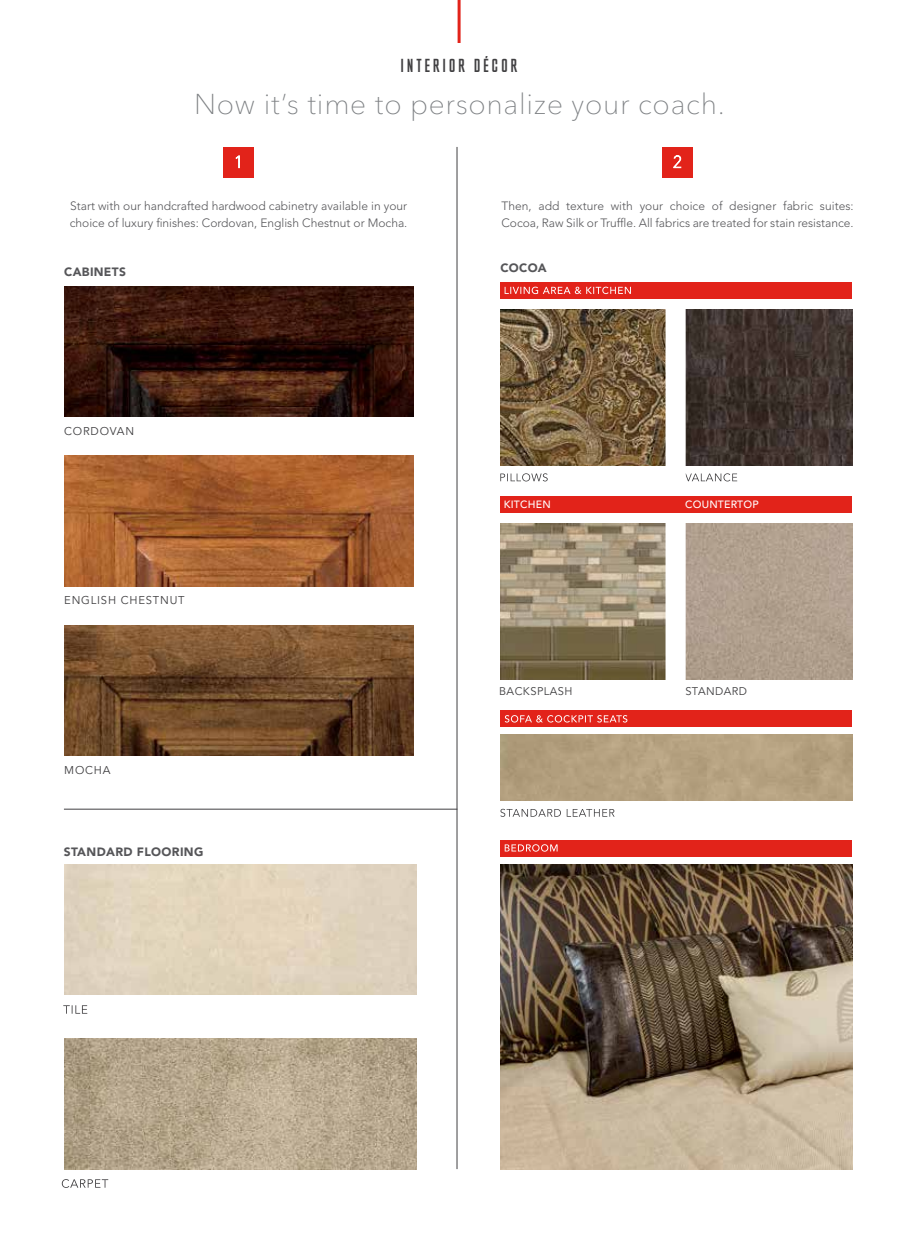
<style>
.page{position:relative;width:918px;height:1242px;background:#fff}
.page>*{position:absolute;margin:0;border:0;box-sizing:border-box;transform-origin:0 0}
.t1{font:100 28.5px "Avenir Next LT Pro";letter-spacing:.025em;color:#7d8083}
.t2{font:18px "M Fred";letter-spacing:.15em;color:#414042}
.t3{font:300 12px/16.5px "Avenir LT Std";color:#565659}
.t4{font:900 12px "Avenir LT Std";letter-spacing:.03em;color:#565659}
.t5{font:11.25px "Avenir LT Std";letter-spacing:.07em;color:#414042}
.t6{font:11.1px "Avenir LT Std";letter-spacing:.04em;color:#414042}
.t7{font:500 10.5px "Avenir LT Std";letter-spacing:.02em;color:#fff}
</style>
<div class="page">
<img style="left:64px;top:1039px;width:352px;height:130px">
<svg style="left:62px;top:1179px;width:46px;height:9px"></svg>
<svg style="left:63px;top:1005px;width:24px;height:9px"></svg>
<hr style="left:64px;top:809px;width:393px;height:1px;background:#414042">
<img style="left:64px;top:625px;width:350px;height:131px">
<img style="left:64px;top:286px;width:350px;height:130px">
<img style="left:64px;top:456px;width:350px;height:130px">
<img style="left:500px;top:524px;width:352px;height:156px">
<img style="left:500px;top:309px;width:352px;height:157px">
<img style="left:500px;top:864px;width:352px;height:305px">
<div style="left:500px;top:840px;width:352px;height:16px;background:#e2231a"></div>
<svg style="left:505px;top:844px;width:53px;height:8px"></svg>
<svg style="left:686px;top:473px;width:51px;height:8px"></svg>
<svg style="left:500px;top:473px;width:48px;height:8px"></svg>
<div style="left:500px;top:710px;width:352px;height:17px;background:#e2231a"></div>
<svg style="left:505px;top:715px;width:122px;height:8px"></svg>
<svg style="left:500px;top:809px;width:115px;height:8px"></svg>
<div style="left:666px;top:282px;width:20px;height:194px;background:#fff"></div>
<div style="left:666px;top:496px;width:20px;height:194px;background:#fff"></div>
<div style="left:500px;top:282px;width:352px;height:17px;background:#e2231a"></div>
<svg style="left:505px;top:287px;width:126px;height:7px"></svg>
<div style="left:500px;top:496px;width:352px;height:17px;background:#e2231a"></div>
<div style="left:223px;top:147px;width:31px;height:30px;background:#e2231a"></div>
<div style="left:662px;top:147px;width:31px;height:30px;background:#e2231a"></div>
<svg style="left:236px;top:155px;width:4px;height:13px"></svg>
<svg style="left:673px;top:155px;width:8px;height:13px"></svg>
<hr style="left:457px;top:147px;width:1px;height:1022px;background:#414042">
<hr style="left:458px;top:0;width:3px;height:43px;background:#e2231a">
<h2 class="t2" style="left:401px;top:56px;width:118px">INTERIOR DÉCOR</h2>
<h1 class="t1" style="left:194px;top:87px;width:532px">Now it’s time to personalize your coach.</h1>
<p class="t3" style="left:70px;top:198px;width:339px">Start with our handcrafted hardwood cabinetry available in your choice of luxury finishes: Cordovan, English Chestnut or Mocha.</p>
<p class="t3" style="left:501px;top:198px;width:354px">Then, add texture with your choice of designer fabric suites:<br>Cocoa, Raw Silk or Truffle. All fabrics are treated for stain resistance.</p>
<p class="t4" style="left:64px;top:265px;width:63px">CABINETS</p>
<p class="t5" style="left:64px;top:424px;width:71px">CORDOVAN</p>
<p class="t5" style="left:64px;top:594px;width:122px">ENGLISH CHESTNUT</p>
<p class="t5" style="left:64px;top:764px;width:48px">MOCHA</p>
<p class="t4" style="left:64px;top:844px;width:141px">STANDARD FLOORING</p>
<p class="t4" style="left:500px;top:261px;width:48px">COCOA</p>
<p class="t7" style="left:504px;top:499px;width:48px">KITCHEN</p>
<p class="t7" style="left:685px;top:499px;width:75px">COUNTERTOP</p>
<p class="t6" style="left:499px;top:685px;width:75px">BACKSPLASH</p>
<p class="t6" style="left:685px;top:685px;width:63px">STANDARD</p>
</div>
